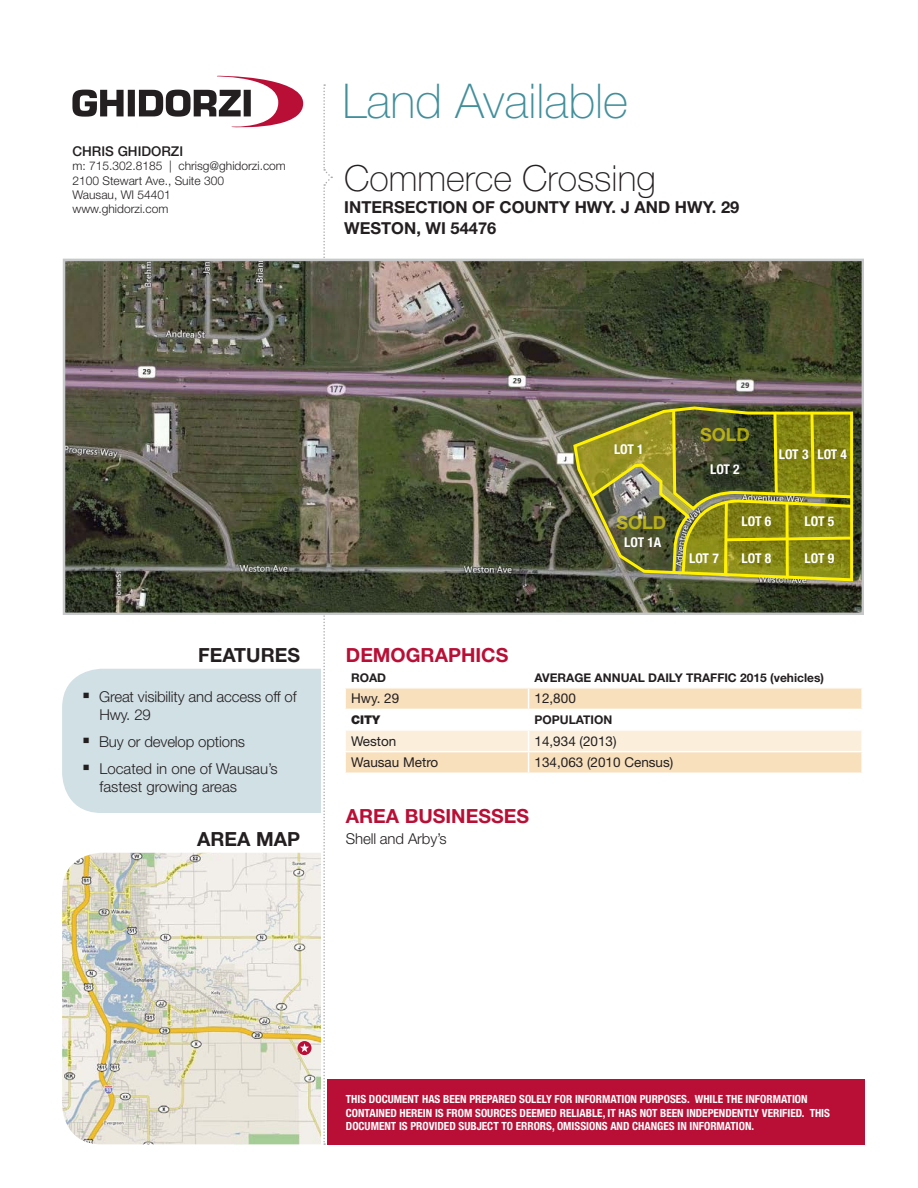
<style>
.page{position:relative;width:918px;height:1188px;background:#fff}
.page>*{position:absolute;margin:0;border:0;box-sizing:border-box;transform-origin:0 0}
.t1{font:100 48px "Helvetica Neue LT Std";color:#428f9c}
.t2{font:100 36px "Helvetica Neue LT Std";color:#231f20}
.t3{font:700 19.5px "Helvetica Neue LT Std";color:#b90f36}
.t4{font:700 19.5px "Helvetica Neue LT Std";color:#231f20}
.t5{font:700 18px "Helvetica Neue LT Std";color:#fff101}
.t6{font:700 16.5px "Helvetica Neue LT Std";color:#231f20}
.t7{font:300 15px/18px "Helvetica Neue LT Std";letter-spacing:-.01em;color:#231f20}
.t8{font:13.5px "Helvetica Neue LT Std";color:#231f20}
.t9{font:700 condensed 13.5px "Helvetica Neue LT Std";color:#fff}
.t10{font:500 13.5px "Helvetica Neue LT Std";color:#231f20}
.t11{font:300 12px "Helvetica Neue LT Std";color:#231f20}
.t12{font:700 12px "Helvetica Neue LT Std";color:#231f20}
.t13{font:900 12px "Helvetica Neue LT Std";color:#231f20}
.t14{font:700 condensed 11.25px/13.5px "Helvetica Neue LT Std";color:#fff}
</style>
<div class="page">
<div style="left:61px;top:668px;width:598px;height:146px;background:#d1e0e5;border-radius:40px"></div>
<img style="left:63px;top:853px;width:258px;height:291px">
<div style="left:321px;top:501px;width:459px;height:666px;background:#fff"></div>
<div style="left:298px;top:1041px;width:14px;height:14px;background:#b90f36;border-radius:50%"></div>
<svg style="left:300px;top:1043px;width:9px;height:9px"></svg>
<svg style="left:72px;top:75px;width:231px;height:53px"></svg>
<div style="left:328px;top:1079px;width:537px;height:65px;background:#b90f36"></div>
<svg style="left:323px;top:84px;width:9px;height:1061px"></svg>
<svg style="left:345px;top:688px;width:517px;height:85px"></svg>
<hr style="left:861px;top:752px;width:2px;height:21px;background:#fff">
<img style="left:66px;top:262px;width:795px;height:350px">
<div style="left:63px;top:259px;width:801px;height:356px;border:2px solid #c7c8ca"></div>
<svg style="left:572px;top:405px;width:283px;height:178px;background:#5c5e45"></svg>
<img style="left:575px;top:408px;width:279px;height:172px">
<p class="t10" style="left:72px;top:143px;width:112px">CHRIS GHIDORZI</p>
<p class="t11" style="left:72px;top:159px;width:215px">m: 715.302.8185 | chrisg@ghidorzi.com</p>
<p class="t11" style="left:72px;top:173px;width:153px">2100 Stewart Ave., Suite 300</p>
<p class="t11" style="left:72px;top:188px;width:100px">Wausau, WI 54401</p>
<p class="t11" style="left:72px;top:201px;width:98px">www.ghidorzi.com</p>
<p class="t1" style="left:343px;top:73px;width:287px">Land Available</p>
<p class="t2" style="left:344px;top:157px;width:313px">Commerce Crossing</p>
<p class="t6" style="left:344px;top:197px;width:397px">INTERSECTION OF COUNTY HWY. J AND HWY. 29</p>
<p class="t6" style="left:344px;top:218px;width:154px">WESTON, WI 54476</p>
<p class="t4" style="left:198px;top:643px;width:103px">FEATURES</p>
<p class="t7" style="left:99px;top:687px;width:199px">Great visibility and access off of<br>Hwy. 29</p>
<p class="t7" style="left:99px;top:732px;width:148px">Buy or develop options</p>
<p class="t7" style="left:99px;top:759px;width:180px">Located in one of Wausau’s fastest growing areas</p>
<p class="t4" style="left:197px;top:827px;width:104px">AREA MAP</p>
<h3 class="t5" style="left:700px;top:424px;width:51px">SOLD</h3>
<p class="t9" style="left:614px;top:441px;width:31px">LOT 1</p>
<p class="t9" style="left:779px;top:446px;width:31px">LOT 3</p>
<p class="t9" style="left:817px;top:446px;width:31px">LOT 4</p>
<p class="t3" style="left:346px;top:643px;width:164px">DEMOGRAPHICS</p>
<h3 class="t5" style="left:616px;top:512px;width:51px">SOLD</h3>
<p class="t9" style="left:624px;top:534px;width:39px">LOT 1A</p>
<p class="t9" style="left:710px;top:461px;width:31px">LOT 2</p>
<p class="t9" style="left:742px;top:513px;width:31px">LOT 6</p>
<p class="t9" style="left:805px;top:513px;width:31px">LOT 5</p>
<p class="t9" style="left:689px;top:550px;width:31px">LOT 7</p>
<p class="t9" style="left:742px;top:550px;width:31px">LOT 8</p>
<p class="t9" style="left:805px;top:550px;width:31px">LOT 9</p>
<p class="t12" style="left:351px;top:670px;width:37px">ROAD</p>
<p class="t12" style="left:535px;top:670px;width:291px">AVERAGE ANNUAL DAILY TRAFFIC 2015 (vehicles)</p>
<p class="t8" style="left:351px;top:691px;width:50px">Hwy. 29</p>
<p class="t8" style="left:535px;top:691px;width:43px">12,800</p>
<p class="t13" style="left:351px;top:713px;width:31px">CITY</p>
<p class="t12" style="left:535px;top:712px;width:79px">POPULATION</p>
<p class="t8" style="left:351px;top:733px;width:47px">Weston</p>
<p class="t8" style="left:535px;top:733px;width:84px">14,934 (2013)</p>
<p class="t8" style="left:351px;top:754px;width:89px">Wausau Metro</p>
<p class="t8" style="left:535px;top:754px;width:140px">134,063 (2010 Census)</p>
<p class="t3" style="left:346px;top:804px;width:185px">AREA BUSINESSES</p>
<p class="t7" style="left:346px;top:829px;width:102px">Shell and Arby’s</p>
<p class="t14" style="left:346px;top:1092px;width:486px">THIS DOCUMENT HAS BEEN PREPARED SOLELY FOR INFORMATION PURPOSES. WHILE THE INFORMATION<br>CONTAINED HEREIN IS FROM SOURCES DEEMED RELIABLE, IT HAS NOT BEEN INDEPENDENTLY VERIFIED. THIS<br>DOCUMENT IS PROVIDED SUBJECT TO ERRORS, OMISSIONS AND CHANGES IN INFORMATION.</p>
</div>
